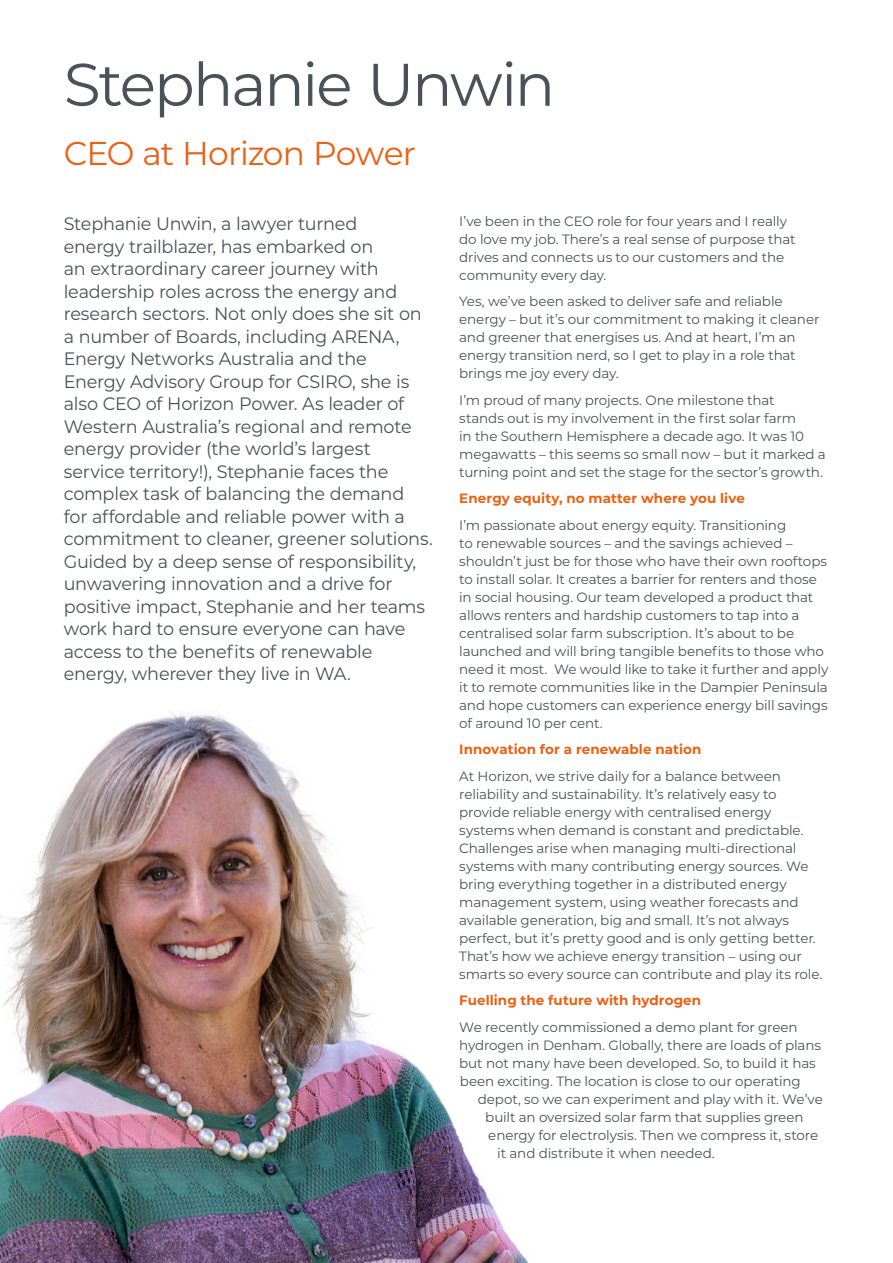
<style>
.page{position:relative;width:893px;height:1263px;background:#fff}
.page>*{position:absolute;margin:0;border:0;box-sizing:border-box;transform-origin:0 0}
.t1{font:60px "Montserrat";letter-spacing:-.04em;color:#4b5159}
.t2{font:33px "Montserrat";letter-spacing:-.03em;color:#eb6012}
.t3{font:18px/22.5px "Montserrat";letter-spacing:-.015em;color:#4b5159}
.t4{font:13.5px/18px "Montserrat";letter-spacing:-.01em;color:#4b5159}
.t5{font:700 13.5px "Montserrat";letter-spacing:.005em;color:#eb6012}
</style>
<div class="page">
<img style="left:0;top:712px;width:529px;height:551px">
<h1 class="t1" style="left:64px;top:43px;width:493px">Stephanie Unwin</h1>
<h2 class="t2" style="left:64px;top:131px;width:354px">CEO at Horizon Power</h2>
<p class="t3" style="left:64px;top:212px;width:370px">Stephanie Unwin, a lawyer turned<br>energy trailblazer, has embarked on<br>an extraordinary career journey with leadership roles across the energy and research sectors. Not only does she sit on a number of Boards, including ARENA, Energy Networks Australia and the Energy Advisory Group for CSIRO, she is also CEO of Horizon Power. As leader of Western Australia’s regional and remote energy provider (the world’s largest service territory!), Stephanie faces the complex task of balancing the demand<br>for affordable and reliable power with a commitment to cleaner, greener solutions.<br>Guided by a deep sense of responsibility, unwavering innovation and a drive for positive impact, Stephanie and her teams work hard to ensure everyone can have access to the benefits of renewable energy, wherever they live in WA.</p>
<p class="t4" style="left:459px;top:211px;width:338px">I’ve been in the CEO role for four years and I really do love my job. There’s a real sense of purpose that drives and connects us to our customers and the community every day.</p>
<p class="t4" style="left:459px;top:292px;width:362px">Yes, we’ve been asked to deliver safe and reliable energy – but it’s our commitment to making it cleaner and greener that energises us. And at heart, I’m an energy transition nerd, so I get to play in a role that brings me joy every day.</p>
<p class="t4" style="left:459px;top:390px;width:368px">I’m proud of many projects. One milestone that<br>stands out is my involvement in the first solar farm<br>in the Southern Hemisphere a decade ago. It was 10 megawatts – this seems so small now – but it marked a turning point and set the stage for the sector’s growth.</p>
<p class="t5" style="left:459px;top:488px;width:287px">Energy equity, no matter where you live</p>
<p class="t4" style="left:459px;top:515px;width:371px">I’m passionate about energy equity. Transitioning<br>to renewable sources – and the savings achieved – shouldn’t just be for those who have their own rooftops to install solar. It creates a barrier for renters and those in social housing. Our team developed a product that allows renters and hardship customers to tap into a centralised solar farm subscription. It’s about to be launched and will bring tangible benefits to those who need it most. We would like to take it further and apply it to remote communities like in the Dampier Peninsula and hope customers can experience energy bill savings of around 10 per cent.</p>
<p class="t5" style="left:459px;top:739px;width:244px">Innovation for a renewable nation</p>
<p class="t4" style="left:459px;top:766px;width:365px">At Horizon, we strive daily for a balance between reliability and sustainability. It’s relatively easy to provide reliable energy with centralised energy systems when demand is constant and predictable.<br>Challenges arise when managing multi-directional systems with many contributing energy sources. We bring everything together in a distributed energy management system, using weather forecasts and available generation, big and small. It’s not always perfect, but it’s pretty good and is only getting better.<br>That’s how we achieve energy transition – using our smarts so every source can contribute and play its role.</p>
<p class="t5" style="left:459px;top:990px;width:243px">Fuelling the future with hydrogen</p>
<p class="t4" style="left:459px;top:1017px;width:363px">We recently commissioned a demo plant for green hydrogen in Denham. Globally, there are loads of plans but not many have been developed. So, to build it has been exciting. The location is close to our operating</p>
<p class="t4" style="left:478px;top:1089px;width:346px">depot, so we can experiment and play with it. We’ve</p>
<p class="t4" style="left:485px;top:1107px;width:320px">built an oversized solar farm that supplies green</p>
<p class="t4" style="left:488px;top:1125px;width:331px">energy for electrolysis. Then we compress it, store</p>
<p class="t4" style="left:497px;top:1143px;width:219px">it and distribute it when needed.</p>
</div>
